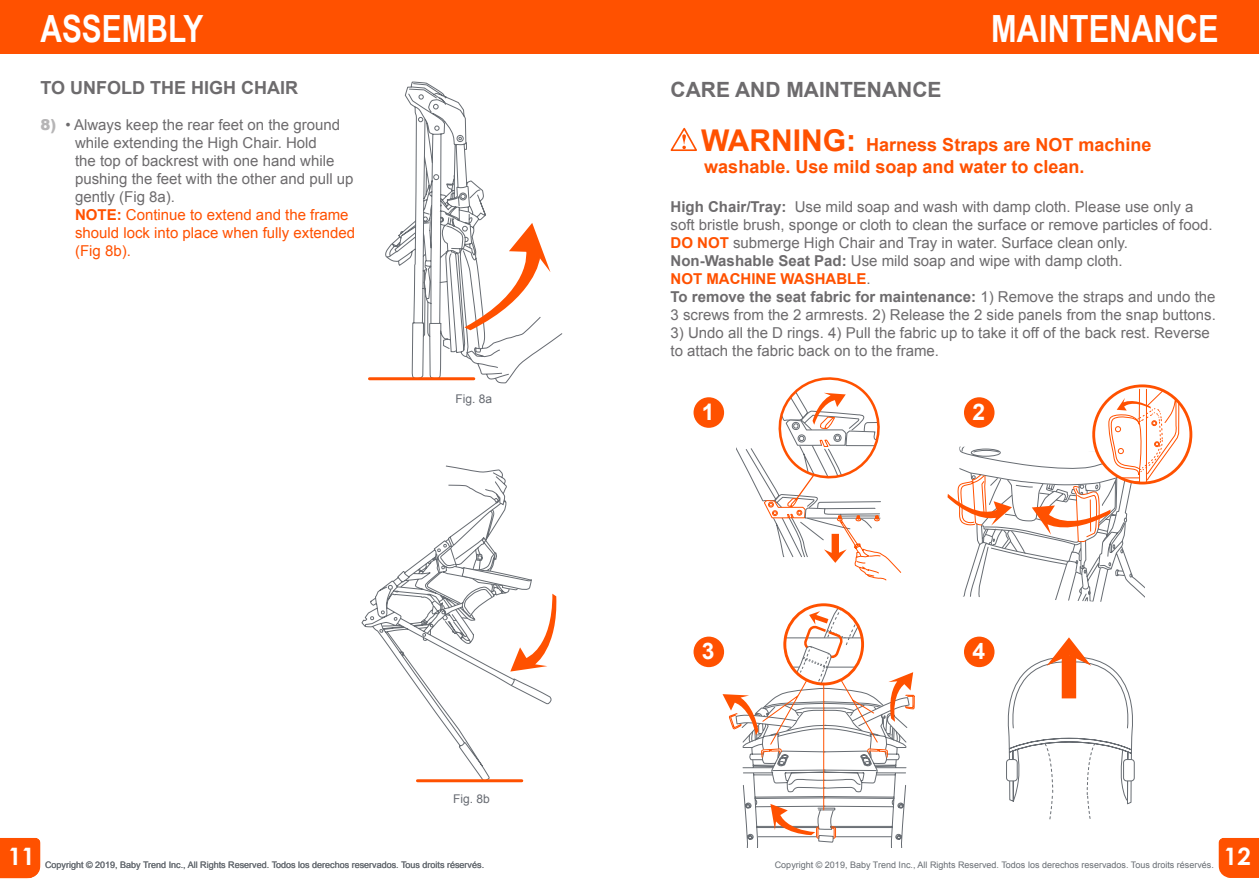
<style>
.page{position:relative;width:1259px;height:893px;background:#fff}
.page>*{position:absolute;margin:0;border:0;box-sizing:border-box;transform-origin:0 0}
.t1{font:700 37.5px "Arial Narrow";color:#fff}
.t2{font:700 37.5px "Arial";color:#fff}
.t3{font:700 24px "Century Gothic";color:#fff}
.t4{font:700 22.8px "Arial";color:#fff}
.t5{font:700 21px "Arial";color:#6d6b6d}
.t6{font:700 18px/21.6px "Arial";color:#ff5100}
.t7{font:700 18px "Arial";color:#6d6b6d}
.t8{font:15px/18px "Arial";color:#6d6b6d}
.t9{font:12px "Arial";color:#666a71}
.t10{font:9px "Arial";color:#676c72}
.s1{font-weight:900;color:#b6b5b6}
.s2{font-weight:700;color:#ff5100}
.s3{color:#ff5100}
.s4{font-size:30px}
.s5{font-weight:700}
</style>
<div class="page">
<div style="left:1218px;top:838px;width:41px;height:40px;background:#ff5100"></div>
<div style="left:629px;top:0;width:630px;height:54px;background:#ff5100"></div>
<div style="left:0;top:838px;width:40px;height:40px;background:#ff5100"></div>
<div style="left:0;top:0;width:629px;height:54px;background:#ff5100"></div>
<svg style="left:385px;top:81px;width:101px;height:300px"></svg>
<svg style="left:464px;top:223px;width:99px;height:161px"></svg>
<svg style="left:361px;top:505px;width:191px;height:278px"></svg>
<svg style="left:446px;top:465px;width:61px;height:40px"></svg>
<svg style="left:445px;top:567px;width:112px;height:105px"></svg>
<hr style="left:417px;top:779px;width:105px;height:3px;background:#ff5100">
<hr style="left:369px;top:377px;width:105px;height:3px;background:#ff5100">
<svg style="left:670px;top:127px;width:27px;height:24px"></svg>
<svg style="left:1093px;top:386px;width:98px;height:97px"></svg>
<svg style="left:1006px;top:637px;width:128px;height:183px"></svg>
<div style="left:693px;top:397px;width:31px;height:31px;background:#ff5100;border-radius:50%"></div>
<div style="left:693px;top:637px;width:31px;height:30px;background:#ff5100;border-radius:50%"></div>
<div style="left:964px;top:637px;width:30px;height:30px;background:#ff5100;border-radius:50%"></div>
<svg style="left:947px;top:386px;width:232px;height:216px"></svg>
<svg style="left:722px;top:603px;width:193px;height:244px"></svg>
<svg style="left:736px;top:377px;width:165px;height:204px"></svg>
<h1 class="t1" style="left:40px;top:0;width:164px">ASSEMBLY</h1>
<h1 class="t2" style="left:79px;top:3px;width:183px">WARNING</h1>
<h1 class="t1" style="left:991px;top:0;width:229px">MAINTENANCE</h1>
<p class="t7" style="left:40px;top:76px;width:259px">TO UNFOLD THE HIGH CHAIR</p>
<p class="t8" style="left:75px;top:116px;width:282px;text-indent:-34px"><span class="s1">8)</span> • Always keep the rear feet on the ground while extending the High Chair. Hold<br>the top of backrest with one hand while pushing the feet with the other and pull up gently (Fig 8a).<br><span class="s2">NOTE:</span> <span class="s3">Continue to extend and the frame should lock into place when fully extended (Fig 8b).</span></p>
<h3 class="t5" style="left:670px;top:76px;width:273px">CARE AND MAINTENANCE</h3>
<p class="t6" style="left:701px;top:134px;width:452px"><span class="s4">WARNING:</span> Harness Straps are NOT machine washable. Use mild soap and water to clean.</p>
<p class="t8" style="left:670px;top:198px;width:547px"><span class="s5">High Chair/Tray:</span> Use mild soap and wash with damp cloth. Please use only a soft bristle brush, sponge or cloth to clean the surface or remove particles of food.<br><span class="s2">DO NOT</span> submerge High Chair and Tray in water. Surface clean only.<br><span class="s5">Non-Washable Seat Pad:</span> Use mild soap and wipe with damp cloth.<br><span class="s2">NOT MACHINE WASHABLE</span>.<br><span class="s5">To remove the seat fabric for maintenance:</span> 1) Remove the straps and undo the 3 screws from the 2 armrests. 2) Release the 2 side panels from the snap buttons.</p>
<p class="t8" style="left:670px;top:324px;width:541px">3) Undo all the D rings. 4) Pull the fabric up to take it off of the back rest. Reverse to attach the fabric back on to the frame.</p>
<p class="t9" style="left:455px;top:391px;width:38px">Fig. 8a</p>
<h3 class="t4" style="left:702px;top:397px;width:14px">1</h3>
<h3 class="t4" style="left:972px;top:397px;width:14px">2</h3>
<h3 class="t4" style="left:702px;top:636px;width:14px">3</h3>
<h3 class="t4" style="left:972px;top:636px;width:14px">4</h3>
<p class="t9" style="left:453px;top:791px;width:38px">Fig. 8b</p>
<h2 class="t3" style="left:8px;top:842px;width:28px">11</h2>
<h2 class="t3" style="left:1224px;top:842px;width:28px">12</h2>
<p class="t10" style="left:45px;top:858px;width:441px">Copyright © 2019, Baby Trend Inc., All Rights Reserved. Todos los derechos reservados. Tous droits réservés.</p>
<p class="t10" style="left:775px;top:858px;width:441px">Copyright © 2019, Baby Trend Inc., All Rights Reserved. Todos los derechos reservados. Tous droits réservés.</p>
</div>
